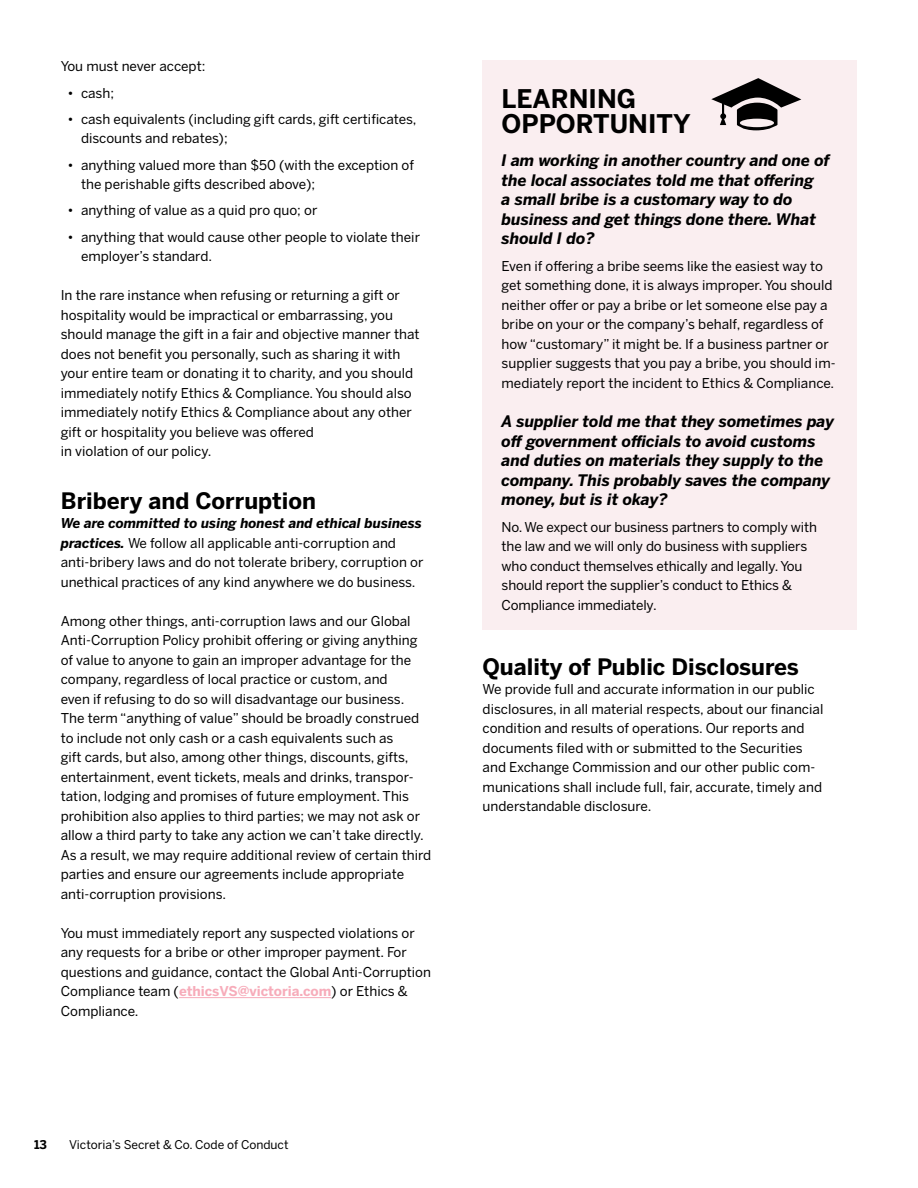
<style>
.page{position:relative;width:918px;height:1188px;background:#fff}
.page>*{position:absolute;margin:0;border:0;box-sizing:border-box;transform-origin:0 0}
.Learning_Opportunity___Header{font:700 25.5px/25.5px "Benton Sans";color:#000}
.Category_Header{font:700 22.5px "Benton Sans";color:#000}
.Learning_Opportunity___Question{font:italic 700 15.75px/19.5px "Benton Sans";color:#000}
.Text{font:13.5px/19.5px "Benton Sans";color:#000}
.Text_Before_List{font:13.5px "Benton Sans";color:#000}
.t1{font:12px "Benton Sans";color:#000}
.t2{font:700 12px "Benton Sans";color:#000}
.s1{font-weight:700;font-style:italic}
.s2{font-weight:700;color:#f7acba}
</style>
<div class="page">
<hr style="left:179px;top:997px;width:152px;height:1px;background:#f7acba">
<div style="left:483px;top:61px;width:374px;height:569px;background:#faeef0"></div>
<svg style="left:711px;top:78px;width:90px;height:52px"></svg>
<p class="Text_Before_List" style="left:61px;top:58px;width:146px">You must never accept:</p>
<p class="Text" style="left:68px;top:83px;width:48px">• cash;</p>
<p class="Text" style="left:81px;top:109px;width:337px;text-indent:-14px">• cash equivalents (including gift cards, gift certificates, discounts and rebates);</p>
<p class="Text" style="left:81px;top:155px;width:334px;text-indent:-14px">• anything valued more than $50 (with the exception of the perishable gifts described above);</p>
<p class="Text" style="left:68px;top:201px;width:251px">• anything of value as a quid pro quo; or</p>
<p class="Text" style="left:81px;top:227px;width:341px;text-indent:-14px">• anything that would cause other people to violate their employer’s standard.</p>
<p class="Text" style="left:61px;top:286px;width:360px">In the rare instance when refusing or returning a gift or hospitality would be impractical or embarrassing, you should manage the gift in a fair and objective manner that does not benefit you personally, such as sharing it with your entire team or donating it to charity, and you should immediately notify Ethics &amp; Compliance. You should also immediately notify Ethics &amp; Compliance about any other gift or hospitality you believe was offered<br>in violation of our policy.</p>
<p class="Category_Header" style="left:61px;top:486px;width:257px">Bribery and Corruption</p>
<p class="Text" style="left:61px;top:514px;width:364px"><span class="s1">We are committed to using honest and ethical business practices.</span> We follow all applicable anti-corruption and anti-bribery laws and do not tolerate bribery, corruption or unethical practices of any kind anywhere we do business.</p>
<p class="Text" style="left:61px;top:611px;width:372px">Among other things, anti-corruption laws and our Global Anti-Corruption Policy prohibit offering or giving anything of value to anyone to gain an improper advantage for the company, regardless of local practice or custom, and<br>even if refusing to do so will disadvantage our business.<br>The term “anything of value” should be broadly construed to include not only cash or a cash equivalents such as<br>gift cards, but also, among other things, discounts, gifts, entertainment, event tickets, meals and drinks, transpor&shy;tation, lodging and promises of future employment. This prohibition also applies to third parties; we may not ask or allow a third party to take any action we can’t take directly.<br>As a result, we may require additional review of certain third parties and ensure our agreements include appropriate anti-corruption provisions.</p>
<p class="Text" style="left:61px;top:923px;width:372px">You must immediately report any suspected violations or any requests for a bribe or other improper payment. For questions and guidance, contact the Global Anti-Corruption Compliance team (<span class="s2">ethicsVS@victoria.com</span>) or Ethics &amp; Compliance.</p>
<p class="t2" style="left:34px;top:1137px;width:14px">13</p>
<p class="t1" style="left:69px;top:1137px;width:221px">Victoria’s Secret &amp; Co. Code of Conduct</p>
<p class="Learning_Opportunity___Header" style="left:502px;top:86px;width:191px">LEARNING<br>OPPORTUNITY</p>
<p class="Learning_Opportunity___Question" style="left:502px;top:151px;width:330px">I am working in another country and one of the local associates told me that offering<br>a small bribe is a customary way to do business and get things done there. What should I do?</p>
<p class="Text" style="left:502px;top:256px;width:335px">Even if offering a bribe seems like the easiest way to get something done, it is always improper. You should neither offer or pay a bribe or let someone else pay a bribe on your or the company’s behalf, regardless of how “customary” it might be. If a business partner or supplier suggests that you pay a bribe, you should im&shy;mediately report the incident to Ethics &amp; Compliance.</p>
<p class="Learning_Opportunity___Question" style="left:502px;top:412px;width:334px">A supplier told me that they sometimes pay off government officials to avoid customs and duties on materials they supply to the company. This probably saves the company money, but is it okay?</p>
<p class="Text" style="left:502px;top:517px;width:317px">No. We expect our business partners to comply with the law and we will only do business with suppliers who conduct themselves ethically and legally. You should report the supplier’s conduct to Ethics &amp; Compliance immediately.</p>
<p class="Category_Header" style="left:483px;top:652px;width:318px">Quality of Public Disclosures</p>
<p class="Text" style="left:483px;top:679px;width:342px">We provide full and accurate information in our public disclosures, in all material respects, about our financial condition and results of operations. Our reports and documents filed with or submitted to the Securities and Exchange Commission and our other public com&shy;munications shall include full, fair, accurate, timely and understandable disclosure.</p>
</div>
